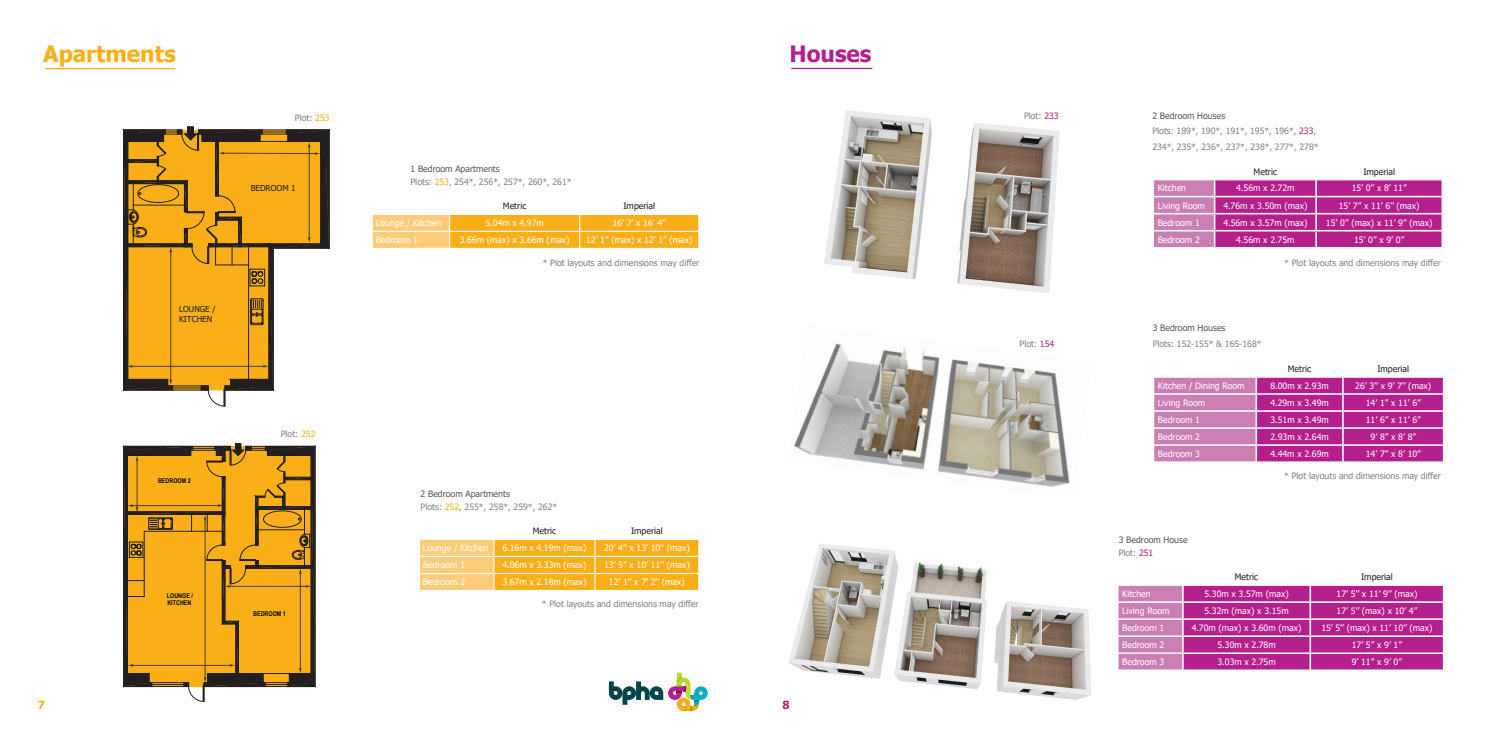
<style>
.page{position:relative;width:1489px;height:745px;background:#fff}
.page>*{position:absolute;margin:0;border:0;box-sizing:border-box;transform-origin:0 0}
.t1{font:700 22.5px "Tahoma";color:#faaf18}
.t2{font:700 22.5px "Tahoma";color:#b41e8d}
.t3{font:700 11.25px "Tahoma";color:#faaf18}
.t4{font:700 11.25px "Tahoma";color:#b41e8d}
.t5{font:8.75px "Tahoma";color:#fff}
.t6{font:8.75px "Tahoma";color:#808285}
.t7{font:8.75px "Tahoma";color:#57585a}
.t8{font:8.75px "Tahoma";color:#231f20}
.t9{font:8.12px/9.9px "Tahoma";color:#231f20}
.t10{font:700 6.62px/7.4px "Arial Narrow";color:#040503}
.s1{color:#faaf18}
.s2{color:#b41e8d}
</style>
<div class="page">
<img style="left:789px;top:544px;width:302px;height:156px">
<svg style="left:609px;top:672px;width:98px;height:38px"></svg>
<img style="left:824px;top:110px;width:236px;height:183px">
<svg style="left:372px;top:214px;width:327px;height:34px;background:#fbbb3f"></svg>
<svg style="left:1153px;top:179px;width:289px;height:68px;background:#c047a0"></svg>
<svg style="left:1153px;top:377px;width:291px;height:84px;background:#c354a5"></svg>
<svg style="left:1118px;top:585px;width:326px;height:84px;background:#bf459f"></svg>
<svg style="left:420px;top:540px;width:279px;height:49px;background:#fbba3d"></svg>
<hr style="left:45px;top:68px;width:130px;height:1px;background:#faaf18">
<hr style="left:791px;top:68px;width:81px;height:1px;background:#b41e8d">
<img style="left:794px;top:344px;width:276px;height:143px">
<svg style="left:123px;top:443px;width:192px;height:258px;background:#d19828"></svg>
<svg style="left:123px;top:126px;width:206px;height:280px"></svg>
<p class="t1" style="left:43px;top:38px;width:134px">Apartments</p>
<p class="t2" style="left:789px;top:38px;width:84px">Houses</p>
<p class="t6" style="left:295px;top:112px;width:36px">Plot: <span class="s1">253</span></p>
<p class="t9" style="left:251px;top:183px;width:47px">BEDROOM 1</p>
<p class="t7" style="left:410px;top:163px;width:91px">1 Bedroom Apartments</p>
<p class="t6" style="left:410px;top:176px;width:163px">Plots: <span class="s1">253</span>, 254*, 256*, 257*, 260*, 261*</p>
<p class="t8" style="left:503px;top:200px;width:25px">Metric</p>
<p class="t8" style="left:623px;top:200px;width:33px">Imperial</p>
<p class="t5" style="left:376px;top:217px;width:67px">Lounge / Kitchen</p>
<p class="t5" style="left:485px;top:217px;width:60px">5.04m x 4.97m</p>
<p class="t5" style="left:612px;top:217px;width:55px">16’ 7’ x 16’ 4’’</p>
<p class="t5" style="left:376px;top:234px;width:44px">Bedroom 1</p>
<p class="t5" style="left:459px;top:234px;width:111px">3.66m (max) x 3.66m (max)</p>
<p class="t5" style="left:586px;top:234px;width:108px">12’ 1’’ (max) x 12’ 1’’ (max)</p>
<p class="t6" style="left:1023px;top:110px;width:36px">Plot: <span class="s2">233</span></p>
<p class="t7" style="left:1152px;top:110px;width:74px">2 Bedroom Houses</p>
<p class="t6" style="left:1152px;top:125px;width:165px">Plots: 189*, 190*, 191*, 195*, 196*, <span class="s2">233</span>,</p>
<p class="t6" style="left:1152px;top:141px;width:168px">234*, 235*, 236*, 237*, 238*, 277*, 278*</p>
<p class="t8" style="left:1253px;top:165px;width:25px">Metric</p>
<p class="t8" style="left:1363px;top:165px;width:33px">Imperial</p>
<p class="t5" style="left:1157px;top:182px;width:30px">Kitchen</p>
<p class="t5" style="left:1236px;top:182px;width:60px">4.56m x 2.72m</p>
<p class="t5" style="left:1351px;top:182px;width:57px">15’ 0’’ x 8’ 11’’</p>
<p class="t5" style="left:1157px;top:199px;width:49px">Living Room</p>
<p class="t5" style="left:1223px;top:199px;width:85px">4.76m x 3.50m (max)</p>
<p class="t5" style="left:1338px;top:199px;width:82px">15’ 7’’ x 11’ 6’’ (max)</p>
<p class="t5" style="left:1157px;top:216px;width:44px">Bedroom 1</p>
<p class="t5" style="left:1223px;top:216px;width:86px">4.56m x 3.57m (max)</p>
<p class="t5" style="left:1325px;top:216px;width:108px">15’ 0’’ (max) x 11’ 9’’ (max)</p>
<p class="t5" style="left:1157px;top:233px;width:44px">Bedroom 2</p>
<p class="t5" style="left:1236px;top:233px;width:60px">4.56m x 2.75m</p>
<p class="t5" style="left:1353px;top:233px;width:52px">15’ 0’’ x 9’ 0’’</p>
<p class="t9" style="left:179px;top:304px;width:38px">LOUNGE /<br>KITCHEN</p>
<p class="t10" style="left:158px;top:476px;width:34px">BEDROOM 2</p>
<p class="t6" style="left:281px;top:428px;width:36px">Plot: <span class="s1">252</span></p>
<p class="t10" style="left:167px;top:591px;width:28px">LOUNGE /<br>KITCHEN</p>
<p class="t10" style="left:253px;top:609px;width:34px">BEDROOM 1</p>
<p class="t6" style="left:543px;top:257px;width:158px">* Plot layouts and dimensions may differ</p>
<p class="t6" style="left:1284px;top:257px;width:158px">* Plot layouts and dimensions may differ</p>
<p class="t7" style="left:420px;top:487px;width:91px">2 Bedroom Apartments</p>
<p class="t6" style="left:420px;top:500px;width:138px">Plots: <span class="s1">252</span>, 255*, 258*, 259*, 262*</p>
<p class="t8" style="left:532px;top:525px;width:25px">Metric</p>
<p class="t8" style="left:631px;top:525px;width:33px">Imperial</p>
<p class="t5" style="left:423px;top:542px;width:67px">Lounge / Kitchen</p>
<p class="t5" style="left:502px;top:542px;width:86px">6.16m x 4.19m (max)</p>
<p class="t5" style="left:604px;top:542px;width:87px">20’ 4’’ x 13’ 10’’ (max)</p>
<p class="t5" style="left:423px;top:559px;width:44px">Bedroom 1</p>
<p class="t5" style="left:502px;top:559px;width:86px">4.06m x 3.33m (max)</p>
<p class="t5" style="left:604px;top:559px;width:87px">13’ 5’’ x 10’ 11’’ (max)</p>
<p class="t5" style="left:423px;top:576px;width:44px">Bedroom 2</p>
<p class="t5" style="left:502px;top:576px;width:86px">3.67m x 2.18m (max)</p>
<p class="t5" style="left:609px;top:576px;width:77px">12’ 1’’ x 7’ 2’’ (max)</p>
<p class="t6" style="left:542px;top:597px;width:158px">* Plot layouts and dimensions may differ</p>
<p class="t6" style="left:1019px;top:337px;width:36px">Plot: <span class="s2">154</span></p>
<p class="t7" style="left:1152px;top:322px;width:74px">3 Bedroom Houses</p>
<p class="t6" style="left:1152px;top:337px;width:110px">Plots: 152-155* &amp; 165-168*</p>
<p class="t8" style="left:1287px;top:362px;width:25px">Metric</p>
<p class="t8" style="left:1377px;top:362px;width:33px">Imperial</p>
<p class="t5" style="left:1157px;top:379px;width:88px">Kitchen / Dining Room</p>
<p class="t5" style="left:1270px;top:379px;width:60px">8.00m x 2.93m</p>
<p class="t5" style="left:1355px;top:379px;width:77px">26’ 3’’ x 9’ 7’’ (max)</p>
<p class="t5" style="left:1157px;top:396px;width:49px">Living Room</p>
<p class="t5" style="left:1270px;top:396px;width:60px">4.29m x 3.49m</p>
<p class="t5" style="left:1365px;top:396px;width:56px">14’ 1’’ x 11’ 6”</p>
<p class="t5" style="left:1157px;top:413px;width:44px">Bedroom 1</p>
<p class="t5" style="left:1270px;top:413px;width:60px">3.51m x 3.49m</p>
<p class="t5" style="left:1365px;top:413px;width:56px">11’ 6’’ x 11’ 6”</p>
<p class="t5" style="left:1157px;top:430px;width:44px">Bedroom 2</p>
<p class="t5" style="left:1270px;top:430px;width:60px">2.93m x 2.64m</p>
<p class="t5" style="left:1370px;top:430px;width:47px">9’ 8’’ x 8’ 8”</p>
<p class="t5" style="left:1157px;top:447px;width:44px">Bedroom 3</p>
<p class="t5" style="left:1270px;top:447px;width:60px">4.44m x 2.69m</p>
<p class="t5" style="left:1365px;top:447px;width:56px">14’ 7’’ x 8’ 10”</p>
<p class="t7" style="left:1118px;top:533px;width:70px">3 Bedroom House</p>
<p class="t6" style="left:1118px;top:546px;width:36px">Plot: <span class="s2">251</span></p>
<p class="t6" style="left:1284px;top:469px;width:158px">* Plot layouts and dimensions may differ</p>
<p class="t8" style="left:1234px;top:570px;width:25px">Metric</p>
<p class="t8" style="left:1360px;top:570px;width:33px">Imperial</p>
<p class="t5" style="left:1122px;top:587px;width:30px">Kitchen</p>
<p class="t5" style="left:1204px;top:587px;width:86px">5.30m x 3.57m (max)</p>
<p class="t5" style="left:1336px;top:587px;width:82px">17’ 5’’ x 11’ 9’’ (max)</p>
<p class="t5" style="left:1122px;top:604px;width:49px">Living Room</p>
<p class="t5" style="left:1204px;top:604px;width:86px">5.32m (max) x 3.15m</p>
<p class="t5" style="left:1336px;top:604px;width:82px">17’ 5’’ (max) x 10’ 4’’</p>
<p class="t5" style="left:1122px;top:621px;width:44px">Bedroom 1</p>
<p class="t5" style="left:1191px;top:621px;width:111px">4.70m (max) x 3.60m (max)</p>
<p class="t5" style="left:1321px;top:621px;width:113px">15’ 5’’ (max) x 11’ 10’’ (max)</p>
<p class="t5" style="left:1122px;top:638px;width:44px">Bedroom 2</p>
<p class="t5" style="left:1217px;top:638px;width:60px">5.30m x 2.78m</p>
<p class="t5" style="left:1351px;top:638px;width:52px">17’ 5’’ x 9’ 1’’</p>
<p class="t5" style="left:1122px;top:655px;width:44px">Bedroom 3</p>
<p class="t5" style="left:1217px;top:655px;width:60px">3.03m x 2.75m</p>
<p class="t5" style="left:1351px;top:655px;width:52px">9’ 11’’ x 9’ 0’’</p>
<p class="t3" style="left:38px;top:696px;width:9px">7</p>
<p class="t4" style="left:782px;top:696px;width:9px">8</p>
</div>
